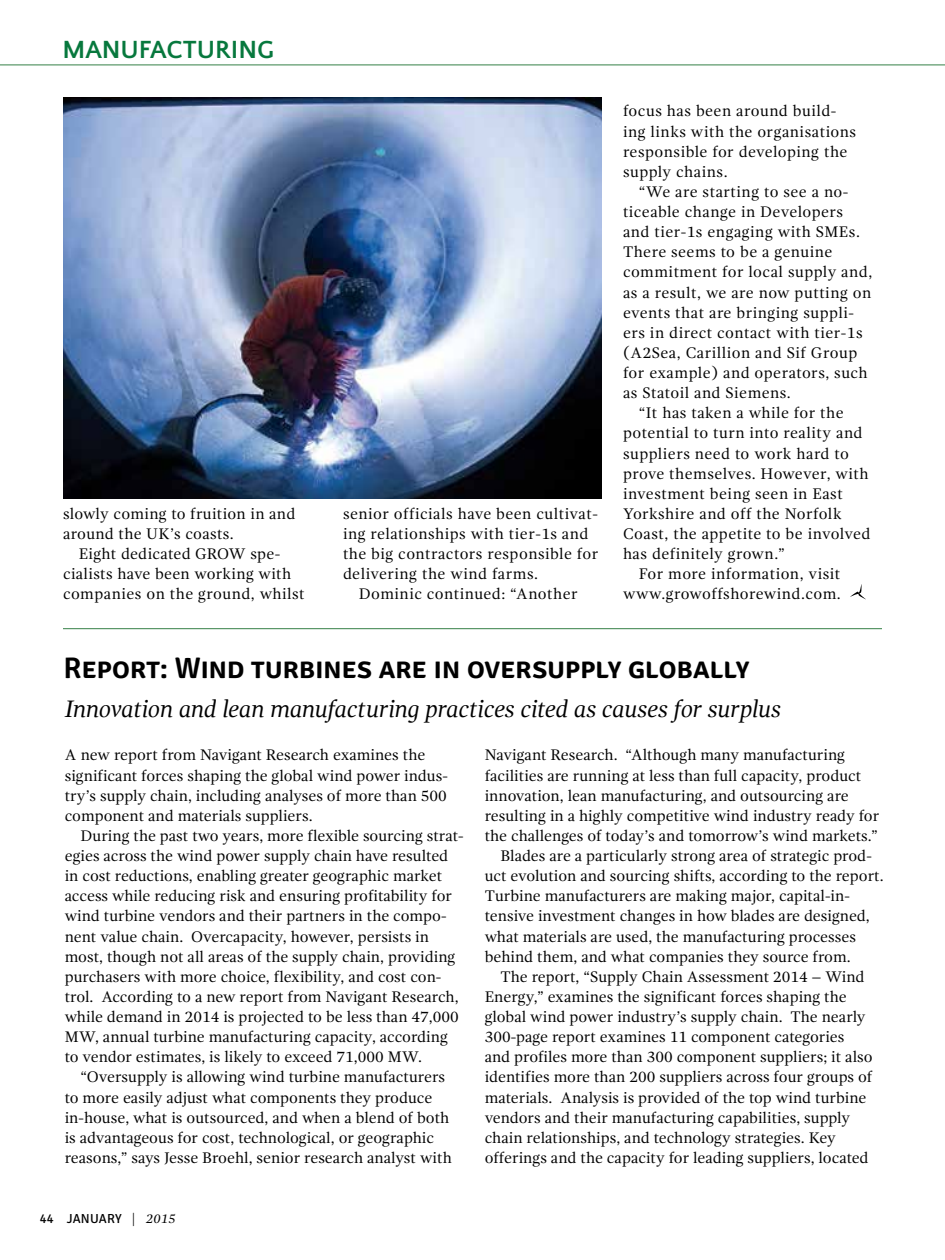
<style>
.page{position:relative;width:945px;height:1260px;background:#fff}
.page>*{position:absolute;margin:0;border:0;box-sizing:border-box;transform-origin:0 0}
.t1{font:600 29.75px "Signika";letter-spacing:-.01em;color:#000}
.t2{font:700 26.07px "Quattrocento Sans";color:#07783d}
.t3{font:italic 24.5px "Gandhi Serif";letter-spacing:-.02em;color:#000}
.t4{font:15.75px/20.1px "Gandhi Serif";color:#000}
.t5{font:15.75px/20.1px "Gandhi Serif";letter-spacing:.03em;color:#000}
.t6{font:15.75px/20.1px "Gandhi Serif";letter-spacing:.02em;color:#000}
.t7{font:15.75px "Gandhi Serif";letter-spacing:.025em;color:#000}
.t8{font:13.12px "Signika";letter-spacing:.02em;color:#000}
.s1{font-family:"Gandhi Serif";font-style:italic}
</style>
<div class="page">
<hr style="left:0;top:64px;width:945px;height:1px;background:#358047">
<hr style="left:63px;top:628px;width:819px;height:1px;background:#358047">
<svg style="left:850px;top:584px;width:16px;height:15px"></svg>
<img style="left:63px;top:98px;width:539px;height:401px">
<h2 class="t2" style="left:63px;top:36px;width:213px">MANUFACTURING</h2>
<p class="t6" style="left:63px;top:504px;width:234px">slowly coming to fruition in and around the UK’s coasts.</p>
<p class="t6" style="left:63px;top:544px;width:243px;text-indent:16px">Eight dedicated GROW spe&shy;cialists have been working with companies on the ground, whilst</p>
<p class="t5" style="left:343px;top:504px;width:257px">senior officials have been cultivat&shy;ing relationships with tier-1s and the big contractors responsible for delivering the wind farms.</p>
<p class="t7" style="left:359px;top:585px;width:220px">Dominic continued: “Another</p>
<p class="t5" style="left:623px;top:101px;width:235px">focus has been around build&shy;ing links with the organisations responsible for developing the supply chains.</p>
<p class="t5" style="left:639px;top:182px;width:211px">“We are starting to see a no-</p>
<p class="t7" style="left:623px;top:203px;width:222px">ticeable change in Developers</p>
<p class="t5" style="left:623px;top:222px;width:239px">and tier-1s engaging with SMEs.</p>
<p class="t5" style="left:623px;top:242px;width:211px">There seems to be a genuine</p>
<p class="t5" style="left:623px;top:262px;width:251px">commitment for local supply and,</p>
<p class="t5" style="left:623px;top:282px;width:250px">as a result, we are now putting on</p>
<p class="t5" style="left:623px;top:302px;width:232px">events that are bringing suppli-</p>
<p class="t5" style="left:623px;top:323px;width:241px">ers in direct contact with tier-1s</p>
<p class="t5" style="left:623px;top:343px;width:236px">(A2Sea, Carillion and Sif Group</p>
<p class="t7" style="left:623px;top:364px;width:246px">for example) and operators, such</p>
<p class="t5" style="left:623px;top:383px;width:169px">as Statoil and Siemens.</p>
<p class="t5" style="left:639px;top:403px;width:206px">“It has taken a while for the</p>
<p class="t5" style="left:623px;top:423px;width:241px">potential to turn into reality and</p>
<p class="t6" style="left:623px;top:443px;width:228px">suppliers need to work hard to</p>
<p class="t6" style="left:623px;top:463px;width:247px">prove themselves. However, with</p>
<p class="t5" style="left:623px;top:484px;width:221px">investment being seen in East</p>
<p class="t7" style="left:623px;top:505px;width:220px">Yorkshire and off the Norfolk</p>
<p class="t5" style="left:623px;top:524px;width:249px">Coast, the appetite to be involved</p>
<p class="t5" style="left:623px;top:544px;width:163px">has definitely grown.”</p>
<p class="t7" style="left:639px;top:565px;width:203px">For more information, visit</p>
<p class="t7" style="left:623px;top:585px;width:219px">www.growoffshorewind.com.</p>
<h1 class="t1" style="left:64px;top:650px;width:687px">Report: Wind turbines are in oversupply globally</h1>
<h3 class="t3" style="left:65px;top:695px;width:718px">Innovation and lean manufacturing practices cited as causes for surplus</h3>
<p class="t4" style="left:65px;top:745px;width:385px">A new report from Navigant Research examines the significant forces shaping the global wind power indus&shy;try’s supply chain, including analyses of more than 500 component and materials suppliers.</p>
<p class="t4" style="left:65px;top:826px;width:401px;text-indent:16px">During the past two years, more flexible sourcing strat&shy;egies across the wind power supply chain have resulted in cost reductions, enabling greater geographic market access while reducing risk and ensuring profitability for wind turbine vendors and their partners in the compo&shy;nent value chain. Overcapacity, however, persists in most, though not all areas of the supply chain, providing purchasers with more choice, flexibility, and cost con&shy;trol. According to a new report from Navigant Research, while demand in 2014 is projected to be less than 47,000<br>MW, annual turbine manufacturing capacity, according to vendor estimates, is likely to exceed 71,000 MW.</p>
<p class="t4" style="left:65px;top:1067px;width:389px;text-indent:16px">“Oversupply is allowing wind turbine manufacturers to more easily adjust what components they produce in-house, what is outsourced, and when a blend of both is advantageous for cost, technological, or geographic reasons,” says Jesse Broehl, senior research analyst with</p>
<p class="t8" style="left:40px;top:1211px;width:137px">44 JANUARY <span class="s1">| 2015</span></p>
<p class="t4" style="left:485px;top:745px;width:362px">Navigant Research. “Although many manufacturing</p>
<p class="t4" style="left:485px;top:765px;width:378px">facilities are running at less than full capacity, product</p>
<p class="t4" style="left:485px;top:785px;width:366px">innovation, lean manufacturing, and outsourcing are</p>
<p class="t4" style="left:485px;top:806px;width:396px">resulting in a highly competitive wind industry ready for</p>
<p class="t4" style="left:485px;top:826px;width:395px">the challenges of today’s and tomorrow’s wind markets.”</p>
<p class="t4" style="left:500px;top:846px;width:373px">Blades are a particularly strong area of strategic prod-</p>
<p class="t4" style="left:485px;top:866px;width:401px">uct evolution and sourcing shifts, according to the report.</p>
<p class="t4" style="left:485px;top:886px;width:367px">Turbine manufacturers are making major, capital-in-</p>
<p class="t4" style="left:485px;top:906px;width:387px">tensive investment changes in how blades are designed,</p>
<p class="t4" style="left:485px;top:926px;width:373px">what materials are used, the manufacturing processes</p>
<p class="t4" style="left:485px;top:946px;width:367px">behind them, and what companies they source from.</p>
<p class="t4" style="left:500px;top:967px;width:366px">The report, “Supply Chain Assessment 2014 – Wind</p>
<p class="t4" style="left:485px;top:987px;width:364px">Energy,” examines the significant forces shaping the</p>
<p class="t4" style="left:485px;top:1007px;width:383px">global wind power industry’s supply chain. The nearly</p>
<p class="t4" style="left:485px;top:1027px;width:361px">300-page report examines 11 component categories</p>
<p class="t4" style="left:485px;top:1047px;width:389px">and profiles more than 300 component suppliers; it also</p>
<p class="t4" style="left:485px;top:1067px;width:389px">identifies more than 200 suppliers across four groups of</p>
<p class="t4" style="left:485px;top:1087px;width:383px">materials. Analysis is provided of the top wind turbine</p>
<p class="t4" style="left:485px;top:1107px;width:367px">vendors and their manufacturing capabilities, supply</p>
<p class="t4" style="left:485px;top:1128px;width:353px">chain relationships, and technology strategies. Key</p>
<p class="t4" style="left:485px;top:1148px;width:385px">offerings and the capacity for leading suppliers, located</p>
</div>
